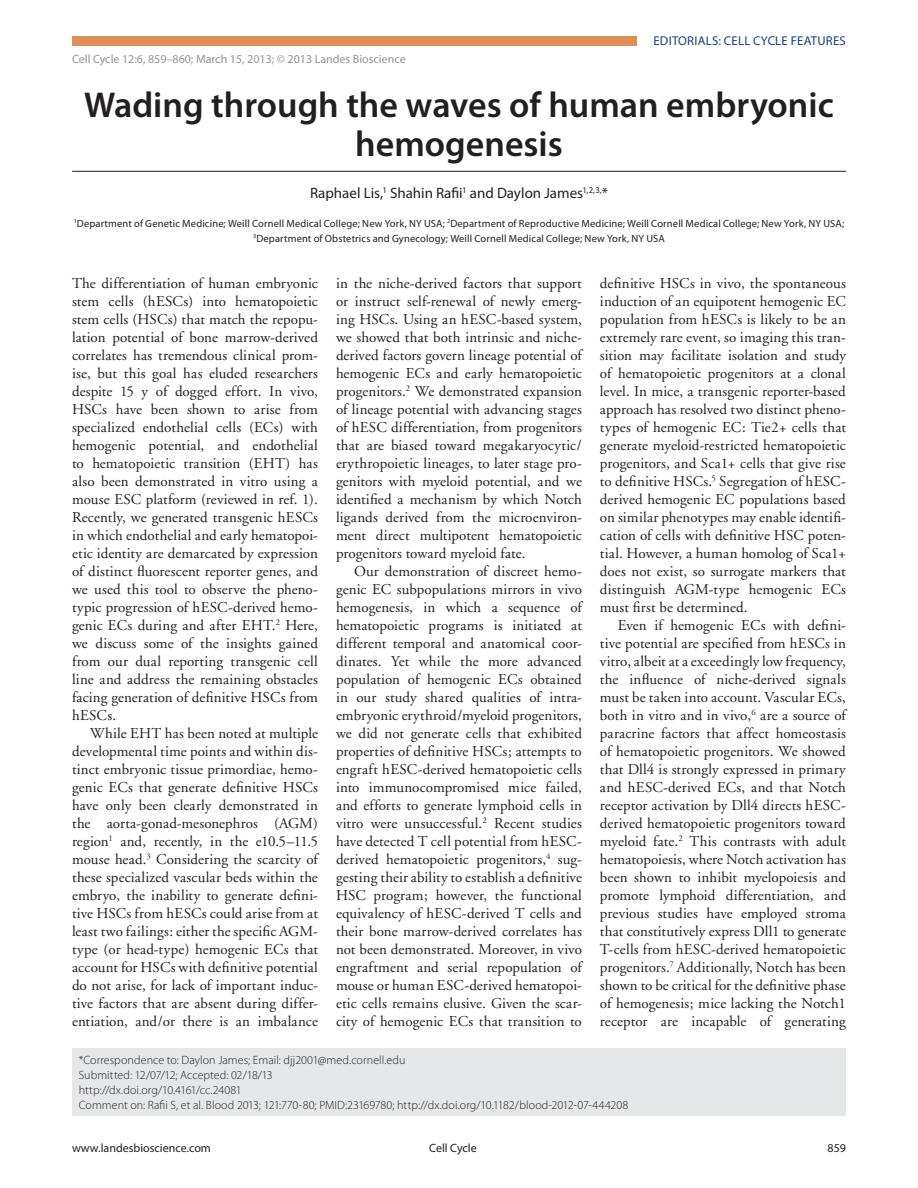
<style>
.page{position:relative;width:918px;height:1188px;background:#fff}
.page>*{position:absolute;margin:0;border:0;box-sizing:border-box;transform-origin:0 0}
.t1{font:600 36px/39px "Myriad Pro";color:#231f20;text-align:center}
.t2{font:15px/18px "Adobe Garamond";letter-spacing:.005em;color:#231f20;text-align:justify}
.t3{font:15px "Myriad Pro";color:#231f20}
.t4{font:12.75px "Myriad Pro";letter-spacing:.02em;color:#193f7c}
.t5{font:300 12px/15px "Myriad Pro";color:#231f20}
.t6{font:12px "Myriad Pro";color:#939598}
.t7{font:12px "Myriad Pro";color:#231f20}
.t8{font:10.5px/15px "Myriad Pro";letter-spacing:.015em;color:#231f20}
</style>
<div class="page">
<div style="left:72px;top:36px;width:564px;height:10px;background:#df8e57"></div>
<hr style="left:72px;top:171px;width:774px;height:1px;background:#231f20">
<div style="left:72px;top:1048px;width:774px;height:68px;background:#e6e7e9"></div>
<p class="t6" style="left:72px;top:52px;width:335px">Cell Cycle 12:6, 859–860; March 15, 2013; © 2013 Landes Bioscience</p>
<p class="t4" style="left:653px;top:32px;width:122px">Editorials: Cell Cycle</p>
<p class="t4" style="left:791px;top:32px;width:57px">Features</p>
<h1 class="t1" style="left:84px;top:85px;width:751px">Wading through the waves of human embryonic hemogenesis</h1>
<p class="t3" style="left:310px;top:184px;width:299px">Raphael Lis,<sup>1</sup> Shahin Rafii<sup>1</sup> and Daylon James<sup>1,2,3,</sup>*</p>
<p class="t8" style="left:253px;top:216px;width:593px;text-indent:-179px"><sup>1</sup>Department of Genetic Medicine; Weill Cornell Medical College; New York, NY USA; <sup>2</sup>Department of Reproductive Medicine; Weill Cornell Medical College; New York, NY USA;<br><sup>3</sup>Department of Obstetrics and Gynecology; Weill Cornell Medical College; New York, NY USA</p>
<p class="t2" style="left:72px;top:275px;width:248px">The differentiation of human embryonic stem cells (hESCs) into hematopoietic stem cells (HSCs) that match the repopu&shy;lation potential of bone marrow-derived correlates has tremendous clinical prom&shy;ise, but this goal has eluded researchers despite 15 y of dogged effort. In vivo, HSCs have been shown to arise from specialized endothelial cells (ECs) with hemogenic potential, and endothelial to hematopoietic transition (EHT) has also been demonstrated in vitro using a mouse ESC platform (reviewed in ref. 1).<br>Recently, we generated transgenic hESCs in which endothelial and early hematopoi&shy;etic identity are demarcated by expression of distinct fluorescent reporter genes, and we used this tool to observe the pheno&shy;typic progression of hESC-derived hemo&shy;genic ECs during and after EHT.<sup>2</sup> Here, we discuss some of the insights gained from our dual reporting transgenic cell line and address the remaining obstacles facing generation of definitive HSCs from hESCs.</p>
<p class="t2" style="left:72px;top:725px;width:248px;text-indent:18px">While EHT has been noted at multiple developmental time points and within dis&shy;tinct embryonic tissue primordiae, hemo&shy;genic ECs that generate definitive HSCs have only been clearly demonstrated in the aorta-gonad-mesonephros (AGM) region<sup>1</sup> and, recently, in the e10.5–11.5 mouse head.<sup>3</sup> Considering the scarcity of these specialized vascular beds within the embryo, the inability to generate defini&shy;tive HSCs from hESCs could arise from at least two failings: either the specific AGM&shy;type (or head-type) hemogenic ECs that account for HSCs with definitive potential do not arise, for lack of important induc&shy;tive factors that are absent during differ&shy;entiation, and/or there is an imbalance</p>
<p class="t2" style="left:336px;top:275px;width:247px">in the niche-derived factors that support or instruct self-renewal of newly emerg&shy;ing HSCs. Using an hESC-based system, we showed that both intrinsic and niche&shy;derived factors govern lineage potential of hemogenic ECs and early hematopoietic progenitors.<sup>2</sup> We demonstrated expansion of lineage potential with advancing stages of hESC differentiation, from progenitors that are biased toward megakaryocytic/ erythropoietic lineages, to later stage pro&shy;genitors with myeloid potential, and we identified a mechanism by which Notch ligands derived from the microenviron&shy;ment direct multipotent hematopoietic progenitors toward myeloid fate.</p>
<p class="t2" style="left:336px;top:563px;width:248px;text-indent:18px">Our demonstration of discreet hemo&shy;genic EC subpopulations mirrors in vivo hemogenesis, in which a sequence of hematopoietic programs is initiated at different temporal and anatomical coor&shy;dinates. Yet while the more advanced population of hemogenic ECs obtained in our study shared qualities of intra&shy;embryonic erythroid/myeloid progenitors, we did not generate cells that exhibited properties of definitive HSCs; attempts to engraft hESC-derived hematopoietic cells into immunocompromised mice failed, and efforts to generate lymphoid cells in vitro were unsuccessful.<sup>2</sup> Recent studies have detected T cell potential from hESC&shy;derived hematopoietic progenitors,<sup>4</sup> sug&shy;gesting their ability to establish a definitive HSC program; however, the functional equivalency of hESC-derived T cells and their bone marrow-derived correlates has not been demonstrated. Moreover, in vivo engraftment and serial repopulation of mouse or human ESC-derived hematopoi&shy;etic cells remains elusive. Given the scar&shy;city of hemogenic ECs that transition to</p>
<p class="t2" style="left:600px;top:275px;width:248px">definitive HSCs in vivo, the spontaneous induction of an equipotent hemogenic EC population from hESCs is likely to be an extremely rare event, so imaging this tran&shy;sition may facilitate isolation and study of hematopoietic progenitors at a clonal level. In mice, a transgenic reporter-based approach has resolved two distinct pheno&shy;types of hemogenic EC: Tie2+ cells that generate myeloid-restricted hematopoietic progenitors, and Sca1+ cells that give rise to definitive HSCs.<sup>5</sup> Segregation of hESC&shy;derived hemogenic EC populations based on similar phenotypes may enable identifi&shy;cation of cells with definitive HSC poten&shy;tial. However, a human homolog of Sca1+ does not exist, so surrogate markers that distinguish AGM-type hemogenic ECs must first be determined.</p>
<p class="t2" style="left:600px;top:617px;width:248px;text-indent:18px">Even if hemogenic ECs with defini&shy;tive potential are specified from hESCs in vitro, albeit at a exceedingly low frequency, the influence of niche-derived signals must be taken into account. Vascular ECs, both in vitro and in vivo,<sup>6</sup> are a source of paracrine factors that affect homeostasis of hematopoietic progenitors. We showed that Dll4 is strongly expressed in primary and hESC-derived ECs, and that Notch receptor activation by Dll4 directs hESC&shy;derived hematopoietic progenitors toward myeloid fate.<sup>2</sup> This contrasts with adult hematopoiesis, where Notch activation has been shown to inhibit myelopoiesis and promote lymphoid differentiation, and previous studies have employed stroma that constitutively express Dll1 to generate T-cells from hESC-derived hematopoietic progenitors.<sup>7</sup> Additionally, Notch has been shown to be critical for the definitive phase of hemogenesis; mice lacking the Notch1 receptor are incapable of generating</p>
<p class="t5" style="left:79px;top:1053px;width:551px">*Correspondence to: Daylon James; Email: djj2001@med.cornell.edu<br>Submitted: 12/07/12; Accepted: 02/18/13<br>http://dx.doi.org/10.4161/cc.24081<br>Comment on: Rafii S, et al. Blood 2013; 121:770-80; PMID:23169780; http://dx.doi.org/10.1182/blood-2012-07-444208</p>
<p class="t7" style="left:72px;top:1141px;width:140px">www.landesbioscience.com</p>
<p class="t7" style="left:429px;top:1141px;width:49px">Cell Cycle</p>
<p class="t7" style="left:828px;top:1141px;width:20px">859</p>
</div>
